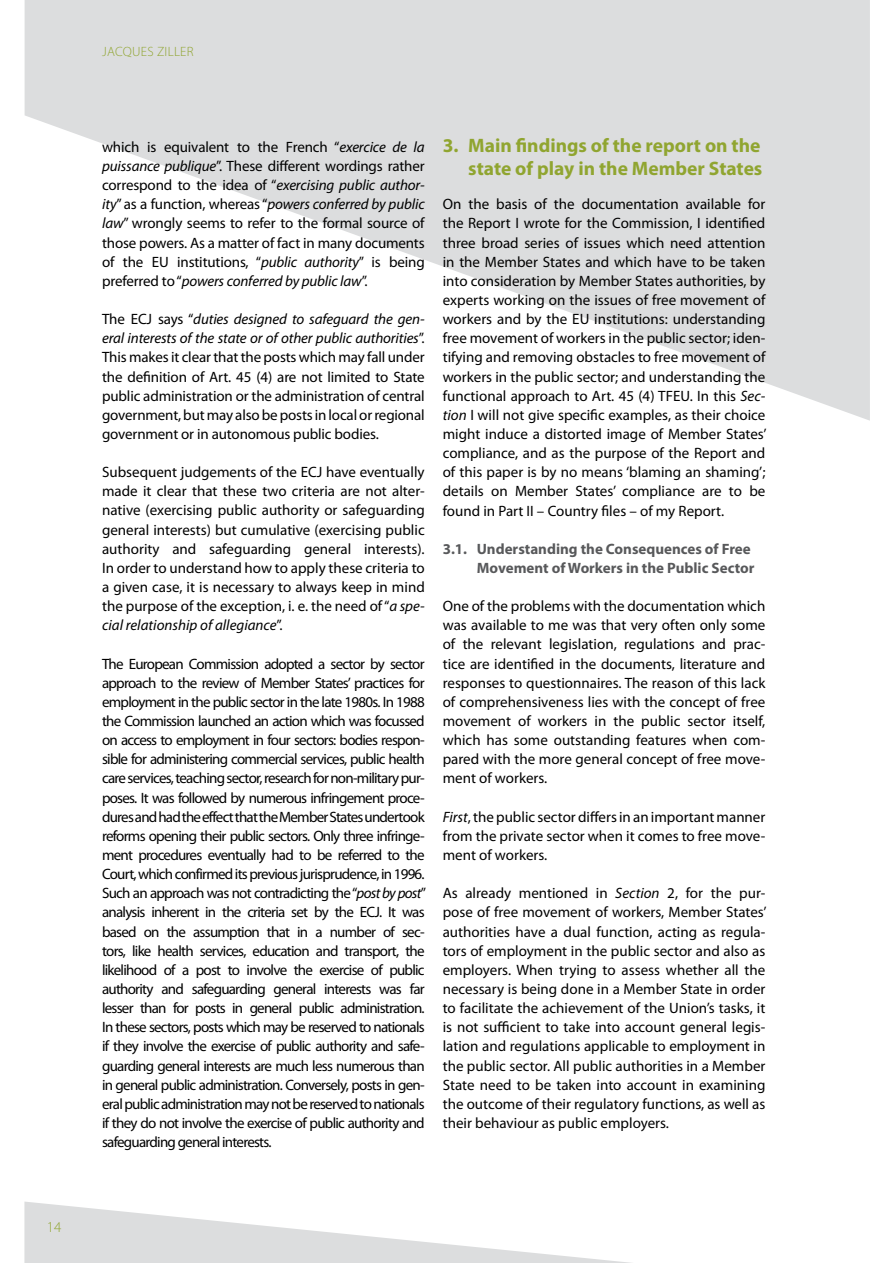
<style>
.page{position:relative;width:893px;height:1263px;background:#fff}
.page>*{position:absolute;margin:0;border:0;box-sizing:border-box;transform-origin:0 0}
.t1{font:700 19.5px/23.4px "Myriad Pro";color:#90a530;text-align:right}
.t2{font:15px/19.2px "Myriad Pro";letter-spacing:-.005em;color:#000;text-align:justify}
.t3{font:700 15px/19.2px "Myriad Pro";color:#58595b;text-align:right}
.t4{font:300 15px "Myriad Pro";color:#90a530}
.t5{font:300 13.5px "Myriad Pro";color:#90a530}
.s1{font-style:italic}
</style>
<div class="page">
<svg style="left:24px;top:1201px;width:607px;height:62px"></svg>
<svg style="left:25px;top:0;width:845px;height:421px;fill:#dcddde"></svg>
<p class="t4" style="left:47px;top:1219px;width:16px">14</p>
<p class="t5" style="left:102px;top:44px;width:38px">JACQUES</p>
<p class="t5" style="left:157px;top:44px;width:15px">ZILLER</p>
<p class="t2" style="left:102px;top:137px;width:324px">which is equivalent to the French “<span class="s1">exercice de la puissance publique</span>”. These different wordings rather correspond to the idea of “<span class="s1">exercising public author&shy;ity</span>” as a function, whereas “<span class="s1">powers conferred by public law</span>” wrongly seems to refer to the formal source of those powers. As a matter of fact in many documents of the EU institutions, “<span class="s1">public authority</span>” is being preferred to “<span class="s1">powers conferred by public law</span>”.</p>
<p class="t2" style="left:102px;top:309px;width:324px">The ECJ says “<span class="s1">duties designed to safeguard the gen&shy;eral interests of the state or of other public authorities</span>”.<br>This makes it clear that the posts which may fall under the definition of Art. 45 (4) are not limited to State public administration or the administration of central government, but may also be posts in local or regional government or in autonomous public bodies.</p>
<p class="t2" style="left:102px;top:462px;width:324px">Subsequent judgements of the ECJ have eventually made it clear that these two criteria are not alter&shy;native (exercising public authority or safeguarding general interests) but cumulative (exercising public authority and safeguarding general interests).<br>In order to understand how to apply these criteria to a given case, it is necessary to always keep in mind the purpose of the exception, i. e. the need of “<span class="s1">a spe&shy;cial relationship of allegiance</span>”.</p>
<p class="t2" style="left:102px;top:654px;width:325px">The European Commission adopted a sector by sector approach to the review of Member States’ practices for employment in the public sector in the late 1980s. In 1988 the Commission launched an action which was focussed on access to employment in four sectors: bodies respon&shy;sible for administering commercial services, public health care services, teaching sector, research for non-military pur&shy;poses. It was followed by numerous infringement proce&shy;dures and had the effect that the Member States undertook reforms opening their public sectors. Only three infringe&shy;ment procedures eventually had to be referred to the Court, which confirmed its previous jurisprudence, in 1996.<br>Such an approach was not contradicting the “<span class="s1">post by post</span>” analysis inherent in the criteria set by the ECJ. It was based on the assumption that in a number of sec&shy;tors, like health services, education and transport, the likelihood of a post to involve the exercise of public authority and safeguarding general interests was far lesser than for posts in general public administration.<br>In these sectors, posts which may be reserved to nationals if they involve the exercise of public authority and safe&shy;guarding general interests are much less numerous than in general public administration. Conversely, posts in gen&shy;eral public administration may not be reserved to nationals if they do not involve the exercise of public authority and safeguarding general interests.</p>
<h1 class="t1" style="left:443px;top:133px;width:321px">3. Main findings of the report on the state of play in the Member States</h1>
<p class="t2" style="left:443px;top:194px;width:325px">On the basis of the documentation available for the Report I wrote for the Commission, I identified three broad series of issues which need attention in the Member States and which have to be taken into consideration by Member States authorities, by experts working on the issues of free movement of workers and by the EU institutions: understanding free movement of workers in the public sector; iden&shy;tifying and removing obstacles to free movement of workers in the public sector; and understanding the functional approach to Art. 45 (4) TFEU. In this <span class="s1">Sec&shy;tion</span> I will not give specific examples, as their choice might induce a distorted image of Member States’ compliance, and as the purpose of the Report and of this paper is by no means ‘blaming an shaming’; details on Member States’ compliance are to be found in Part II – Country files – of my Report.</p>
<p class="t3" style="left:443px;top:539px;width:313px">3.1. Understanding the Consequences of Free<br>Movement of Workers in the Public Sector</p>
<p class="t2" style="left:443px;top:596px;width:324px">One of the problems with the documentation which was available to me was that very often only some of the relevant legislation, regulations and prac&shy;tice are identified in the documents, literature and responses to questionnaires. The reason of this lack of comprehensiveness lies with the concept of free movement of workers in the public sector itself, which has some outstanding features when com&shy;pared with the more general concept of free move&shy;ment of workers.</p>
<p class="t2" style="left:443px;top:807px;width:324px"><span class="s1">First</span>, the public sector differs in an important manner from the private sector when it comes to free move&shy;ment of workers.</p>
<p class="t2" style="left:443px;top:883px;width:325px">As already mentioned in <span class="s1">Section</span> 2, for the pur&shy;pose of free movement of workers, Member States’ authorities have a dual function, acting as regula&shy;tors of employment in the public sector and also as employers. When trying to assess whether all the necessary is being done in a Member State in order to facilitate the achievement of the Union’s tasks, it is not sufficient to take into account general legis&shy;lation and regulations applicable to employment in the public sector. All public authorities in a Member State need to be taken into account in examining the outcome of their regulatory functions, as well as their behaviour as public employers.</p>
</div>
